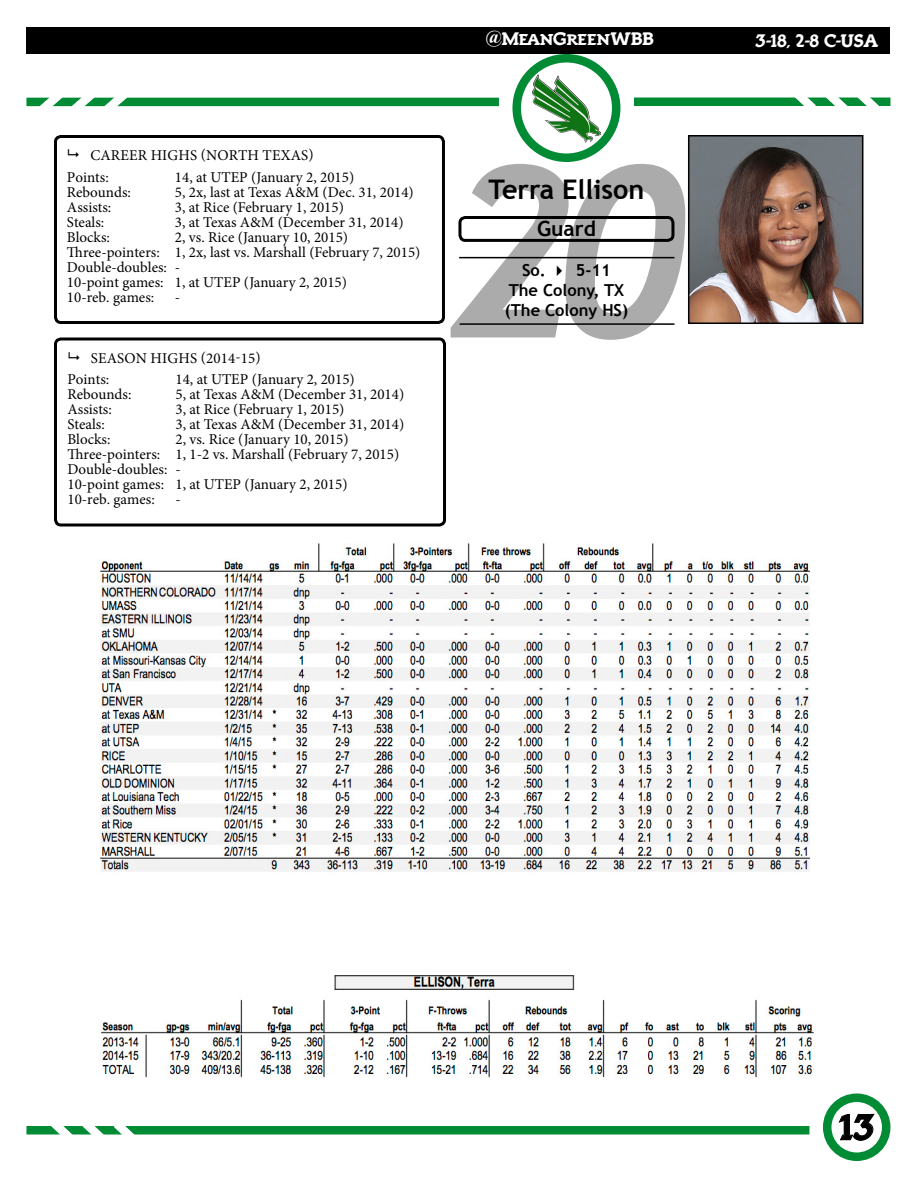
<style>
.page{position:relative;width:918px;height:1188px;background:#fff}
.page>*{position:absolute;margin:0;border:0;box-sizing:border-box;transform-origin:0 0}
.t1{font:italic 700 238.5px "Trebuchet";color:#000;scale:.94 1}
.t2{font:36px "UNT Spirit";color:#000}
.t3{font:700 27px "Trebuchet MS";color:#000}
.t4{font:700 21px "Trebuchet MS";color:#000}
.t5{font:18px "UNT Spirit";color:#fff}
.t6{font:700 16.5px/19.8px "Trebuchet MS";color:#000;text-align:center}
.t7{font:15px/15px "Minion Pro";color:#000}
.s1{font-family:"Bernard";font-stretch:condensed}
</style>
<div class="page">
<div style="left:26px;top:1126px;width:783px;height:9px;background:#008b34"></div>
<svg style="left:42px;top:1126px;width:105px;height:9px"></svg>
<div style="left:823px;top:1093px;width:67px;height:68px;border:9px solid #008b34;border-radius:50%"></div>
<hr style="left:459px;top:257px;width:215px;height:1px;background:#000">
<div style="left:458px;top:216px;width:216px;height:26px;border:3px solid #000;border-radius:5px"></div>
<img style="left:691px;top:138px;width:169px;height:183px">
<div style="left:688px;top:135px;width:175px;height:189px;border:2px solid #000"></div>
<div style="left:54px;top:135px;width:391px;height:189px;border:3px solid #000;border-radius:5px"></div>
<div style="left:26px;top:98px;width:473px;height:8px;background:#008b34"></div>
<div style="left:634px;top:98px;width:256px;height:8px;background:#008b34"></div>
<svg style="left:30px;top:97px;width:107px;height:10px"></svg>
<svg style="left:782px;top:97px;width:106px;height:9px"></svg>
<img style="left:533px;top:75px;width:68px;height:68px">
<div style="left:512px;top:54px;width:108px;height:108px;border:9px solid #008b34;border-radius:50%"></div>
<div style="left:26px;top:27px;width:864px;height:27px;background:#000"></div>
<hr style="left:460px;top:323px;width:214px;height:2px;background:#000">
<svg style="left:839px;top:1114px;width:36px;height:27px"></svg>
<img style="left:99px;top:543px;width:712px;height:329px">
<img style="left:101px;top:975px;width:713px;height:103px">
<div style="left:54px;top:338px;width:392px;height:188px;border:3px solid #000;border-radius:5px"></div>
<p class="t5" style="left:485px;top:32px;width:169px"><span class="s1">@</span>MeanGreenWBB</p>
<p class="t7" style="left:67px;top:144px;width:248px;line-height:21.8px;text-indent:23px">CAREER HIGHS (NORTH TEXAS)<br>Points:</p>
<p class="t7" style="left:175px;top:170px;width:181px">14, at UTEP (January 2, 2015)</p>
<p class="t7" style="left:67px;top:185px;width:65px">Rebounds:</p>
<p class="t7" style="left:175px;top:185px;width:240px">5, 2x, last at Texas A&amp;M (Dec. 31, 2014)</p>
<p class="t7" style="left:67px;top:200px;width:46px">Assists:</p>
<p class="t7" style="left:175px;top:200px;width:170px">3, at Rice (February 1, 2015)</p>
<p class="t7" style="left:67px;top:215px;width:39px">Steals:</p>
<p class="t7" style="left:175px;top:215px;width:230px">3, at Texas A&amp;M (December 31, 2014)</p>
<p class="t7" style="left:67px;top:230px;width:44px">Blocks:</p>
<p class="t7" style="left:67px;top:230px;width:355px;text-indent:108px">2, vs. Rice (January 10, 2015)<br>Three-pointers: 1, 2x, last vs. Marshall (February 7, 2015)<br>Double-doubles: -<br>10-point games: 1, at UTEP (January 2, 2015)<br>10-reb. games:</p>
<p class="t7" style="left:175px;top:290px;width:7px">-</p>
<p class="t7" style="left:68px;top:347px;width:195px;line-height:21.8px;text-indent:23px">SEASON HIGHS (2014-15)<br>Points:</p>
<p class="t7" style="left:176px;top:372px;width:181px">14, at UTEP (January 2, 2015)</p>
<p class="t7" style="left:68px;top:387px;width:65px">Rebounds:</p>
<p class="t7" style="left:176px;top:387px;width:230px">5, at Texas A&amp;M (December 31, 2014)</p>
<p class="t7" style="left:68px;top:402px;width:46px">Assists:</p>
<p class="t7" style="left:176px;top:402px;width:170px">3, at Rice (February 1, 2015)</p>
<p class="t7" style="left:68px;top:417px;width:39px">Steals:</p>
<p class="t7" style="left:176px;top:417px;width:230px">3, at Texas A&amp;M (December 31, 2014)</p>
<p class="t7" style="left:68px;top:432px;width:44px">Blocks:</p>
<p class="t7" style="left:68px;top:432px;width:333px;text-indent:108px">2, vs. Rice (January 10, 2015)<br>Three-pointers: 1, 1-2 vs. Marshall (February 7, 2015)<br>Double-doubles: -<br>10-point games: 1, at UTEP (January 2, 2015)<br>10-reb. games:</p>
<p class="t7" style="left:176px;top:492px;width:7px">-</p>
<h1 class="t1" style="left:446px;top:107px;width:258px">20</h1>
<h3 class="t3" style="left:488px;top:172px;width:157px">Terra Ellison</h3>
<h3 class="t4" style="left:537px;top:216px;width:60px">Guard</h3>
<p class="t6" style="left:505px;top:261px;width:125px">So. ✔ 5-11<br>The Colony, TX (The Colony HS)</p>
<p class="t5" style="left:755px;top:34px;width:125px">3-18, 2-8 C-USA</p>
<h2 class="t2" style="left:841px;top:1114px;width:35px">13</h2>
</div>
